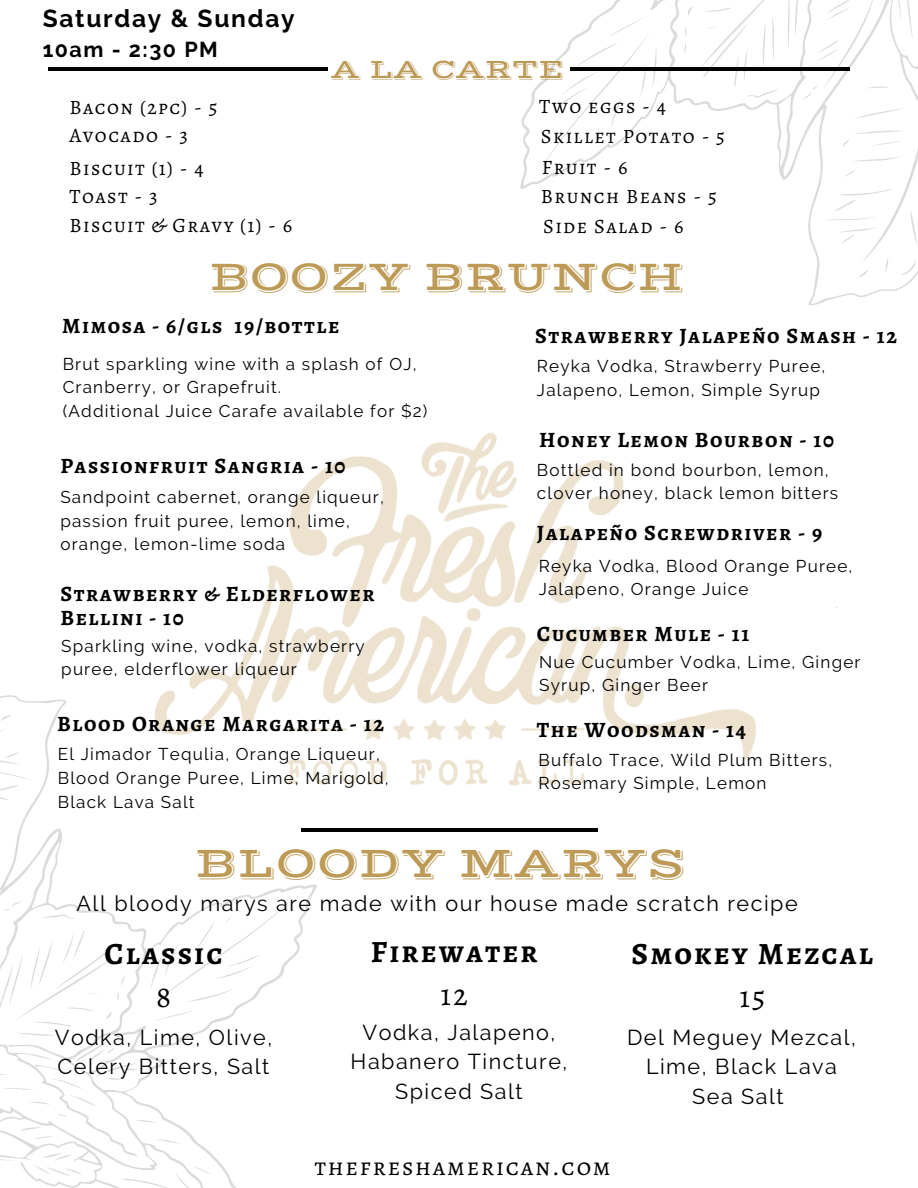
<style>
.page{position:relative;width:918px;height:1188px;background:#fff}
.page>*{position:absolute;margin:0;border:0;box-sizing:border-box;transform-origin:0 0}
.t1{font:44.55px "Vast Shadow";color:#bd9a56}
.t2{font:43.05px "Vast Shadow";color:#bd9a56}
.t3{font:700 30.9px "Alegreya SC";letter-spacing:.07em;color:#000}
.t4{font:30.9px "Alegreya SC";color:#000}
.t5{font:28.05px "Vast Shadow";color:#bd9a56}
.t6{font:24.9px "Alegreya SC";letter-spacing:.07em;color:#000}
.t7{font:700 24.6px "Raleway";letter-spacing:.07em;color:#000}
.t8{font:700 21.9px/23.7px "Alegreya SC";letter-spacing:.07em;color:#000}
.t9{font:21.6px/29.2px "Raleway";letter-spacing:.07em;color:#000;text-align:center}
.t10{font:700 21.6px "Raleway";letter-spacing:.07em;color:#000}
.t11{font:20.4px "Alegreya SC";letter-spacing:.07em;color:#000}
.t12{font:17.1px/23.7px "Raleway";letter-spacing:.07em;color:#000}
</style>
<div class="page">
<img style="left:289px;top:448px;width:549px;height:422px">
<svg style="left:539px;top:0;width:379px;height:281px"></svg>
<hr style="left:48px;top:67px;width:280px;height:4px;background:#000">
<hr style="left:570px;top:67px;width:280px;height:4px;background:#000">
<svg style="left:0;top:549px;width:506px;height:409px"></svg>
<svg style="left:0;top:711px;width:33px;height:131px"></svg>
<svg style="left:0;top:896px;width:293px;height:292px"></svg>
<hr style="left:301px;top:828px;width:297px;height:4px;background:#000">
<p class="t7" style="left:43px;top:3px;width:253px">Saturday &amp; Sunday</p>
<p class="t10" style="left:43px;top:37px;width:177px">10am - 2:30 PM</p>
<p class="t11" style="left:70px;top:93px;width:150px">Bacon (2pc) - 5</p>
<p class="t11" style="left:70px;top:122px;width:120px">Avocado - 3</p>
<p class="t11" style="left:70px;top:154px;width:136px">Biscuit (1) - 4</p>
<p class="t11" style="left:70px;top:183px;width:90px">Toast - 3</p>
<p class="t5" style="left:332px;top:52px;width:235px">A LA CARTE</p>
<p class="t11" style="left:539px;top:93px;width:128px">Two eggs - 4</p>
<p class="t11" style="left:541px;top:123px;width:186px">Skillet Potato - 5</p>
<p class="t11" style="left:542px;top:153px;width:87px">Fruit - 6</p>
<p class="t11" style="left:541px;top:183px;width:177px">Brunch Beans - 5</p>
<p class="t11" style="left:70px;top:211px;width:224px">Biscuit &amp; Gravy (1) - 6</p>
<p class="t11" style="left:543px;top:212px;width:142px">Side Salad - 6</p>
<p class="t2" style="left:209px;top:250px;width:477px">BOOZY BRUNCH</p>
<p class="t8" style="left:62px;top:314px;width:279px">Mimosa - 6/gls 19/bottle</p>
<p class="t12" style="left:63px;top:352px;width:355px">Brut sparkling wine with a splash of OJ,<br>Cranberry, or Grapefruit.</p>
<p class="t12" style="left:63px;top:399px;width:366px">(Additional Juice Carafe available for $2)</p>
<p class="t8" style="left:60px;top:454px;width:287px">Passionfruit Sangria - 10</p>
<p class="t12" style="left:60px;top:485px;width:325px">Sandpoint cabernet, orange liqueur,</p>
<p class="t12" style="left:60px;top:509px;width:291px">passion fruit puree, lemon, lime,</p>
<p class="t12" style="left:60px;top:532px;width:226px">orange, lemon-lime soda</p>
<p class="t8" style="left:60px;top:582px;width:316px">Strawberry &amp; Elderflower<br>Bellini - 10</p>
<p class="t12" style="left:61px;top:634px;width:305px">Sparkling wine, vodka, strawberry puree, elderflower liqueur</p>
<p class="t8" style="left:57px;top:712px;width:328px">Blood Orange Margarita - 12</p>
<p class="t12" style="left:58px;top:743px;width:332px">El Jimador Tequlia, Orange Liqueur,<br>Blood Orange Puree, Lime, Marigold,<br>Black Lava Salt</p>
<p class="t8" style="left:535px;top:324px;width:363px">Strawberry Jalapeño Smash - 12</p>
<p class="t12" style="left:537px;top:354px;width:290px">Reyka Vodka, Strawberry Puree,<br>Jalapeno, Lemon, Simple Syrup</p>
<p class="t8" style="left:539px;top:428px;width:296px">Honey Lemon Bourbon - 10</p>
<p class="t12" style="left:537px;top:458px;width:303px">Bottled in bond bourbon, lemon, clover honey, black lemon bitters</p>
<p class="t8" style="left:537px;top:520px;width:287px">Jalapeño Screwdriver - 9</p>
<p class="t12" style="left:539px;top:554px;width:315px">Reyka Vodka, Blood Orange Puree,<br>Jalapeno, Orange Juice</p>
<p class="t8" style="left:537px;top:622px;width:214px">Cucumber Mule - 11</p>
<p class="t12" style="left:539px;top:650px;width:323px">Nue Cucumber Vodka, Lime, Ginger<br>Syrup, Ginger Beer</p>
<p class="t8" style="left:537px;top:718px;width:211px">The Woodsman - 14</p>
<p class="t12" style="left:538px;top:748px;width:295px">Buffalo Trace, Wild Plum Bitters,<br>Rosemary Simple, Lemon</p>
<p class="t1" style="left:195px;top:836px;width:493px">BLOODY MARYS</p>
<p class="t9" style="left:77px;top:888px;width:723px">All bloody marys are made with our house made scratch recipe</p>
<p class="t3" style="left:105px;top:932px;width:119px">Classic</p>
<p class="t4" style="left:156px;top:975px;width:16px">8</p>
<p class="t9" style="left:55px;top:1023px;width:219px">Vodka, Lime, Olive,</p>
<p class="t9" style="left:58px;top:1052px;width:213px">Celery Bitters, Salt</p>
<p class="t3" style="left:371px;top:931px;width:168px">Firewater</p>
<p class="t4" style="left:441px;top:974px;width:29px">12</p>
<p class="t9" style="left:351px;top:1018px;width:218px">Vodka, Jalapeno,<br>Habanero Tincture,</p>
<p class="t9" style="left:395px;top:1076px;width:129px">Spiced Salt</p>
<p class="t3" style="left:632px;top:932px;width:243px">Smokey Mezcal</p>
<p class="t4" style="left:739px;top:975px;width:28px">15</p>
<p class="t9" style="left:627px;top:1023px;width:231px">Del Meguey Mezcal,<br>Lime, Black Lava<br>Sea Salt</p>
<p class="t6" style="left:314px;top:1150px;width:298px">thefreshamerican.com</p>
</div>
